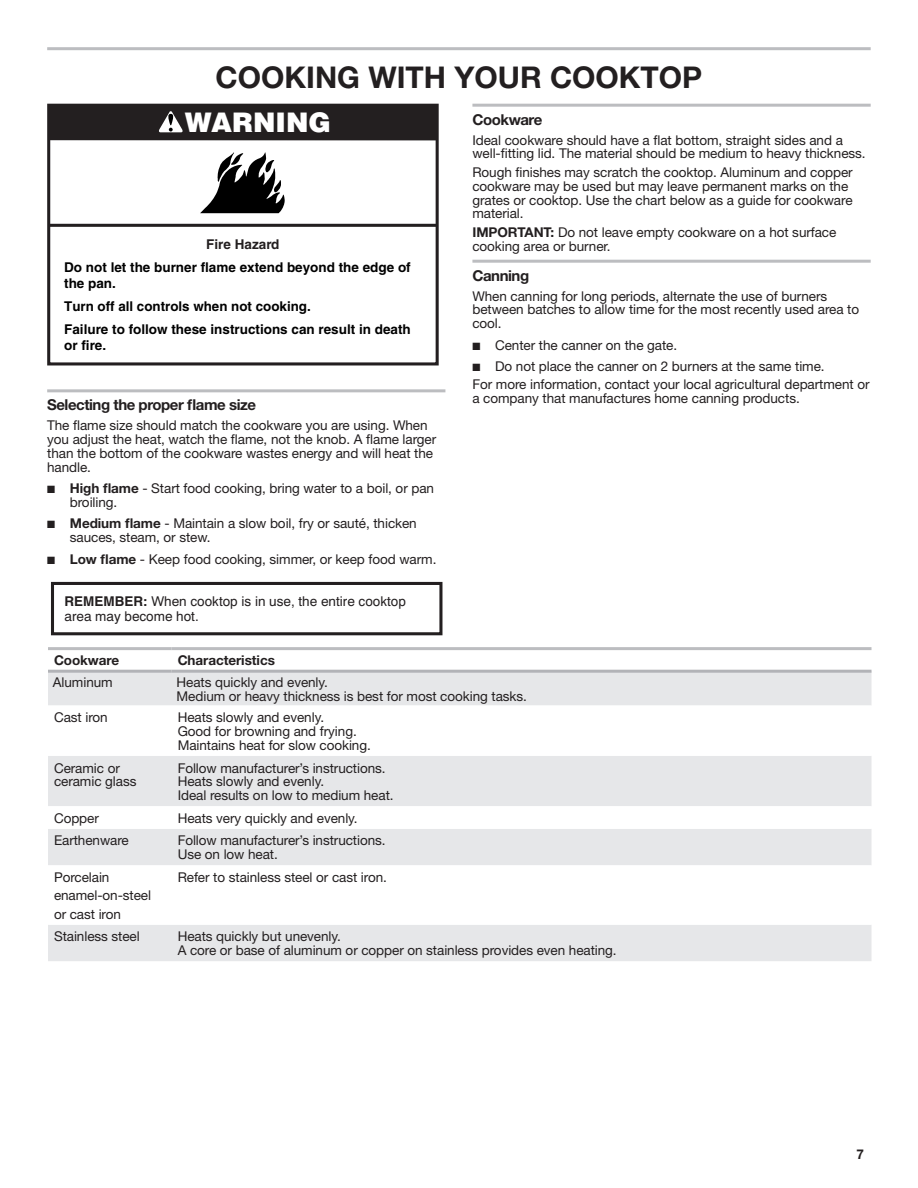
<style>
.page{position:relative;width:918px;height:1188px;background:#fff}
.page>*{position:absolute;margin:0;border:0;box-sizing:border-box;transform-origin:0 0}
.Heading_1_Cook{font:700 30px "Helvetica Neue";color:#231f20}
.t1{font:900 27px "Helvetica";color:#fff}
.Heading_3_Rules{font:700 15px "Helvetica Neue";letter-spacing:-.03em;color:#231f20}
.Body{font:13.5px/13.8px "Helvetica Neue";letter-spacing:-.005em;color:#231f20}
.t2{font:700 13.5px/23.2px "Helvetica";color:#000}
.Body_Bold{font:13.5px/13.8px "Helvetica Neue";letter-spacing:-.005em;color:#231f20}
.t3{font:13.5px/15.8px "Helvetica";color:#231f20}
.Body_Bold-2{font:700 13.5px "Helvetica Neue";letter-spacing:-.005em;color:#231f20}
.s1{font-weight:700}
.s2{color:#231f20}
</style>
<div class="page">
<hr style="left:47px;top:47px;width:824px;height:3px;background:#bcbdc0">
<hr style="left:49px;top:224px;width:388px;height:3px;background:#231f20">
<div style="left:47px;top:104px;width:392px;height:261px;border:3px solid #231f20"></div>
<div style="left:49px;top:104px;width:388px;height:36px;background:#231f20"></div>
<svg style="left:159px;top:111px;width:24px;height:21px"></svg>
<svg style="left:200px;top:152px;width:85px;height:61px"></svg>
<hr style="left:47px;top:389px;width:398px;height:3px;background:#bcbdc0">
<hr style="left:472px;top:104px;width:399px;height:3px;background:#bcbdc0">
<hr style="left:472px;top:260px;width:399px;height:3px;background:#bcbdc0">
<div style="left:51px;top:582px;width:391px;height:53px;border:3px solid #231f20"></div>
<div style="left:48px;top:673px;width:824px;height:288px;background:#e6e7e9"></div>
<svg style="left:48px;top:706px;width:824px;height:219px"></svg>
<hr style="left:48px;top:647px;width:124px;height:3px;background:#bcbdc0">
<hr style="left:172px;top:647px;width:700px;height:3px;background:#bcbdc0">
<hr style="left:48px;top:670px;width:124px;height:3px;background:#b2b3b7">
<hr style="left:172px;top:670px;width:700px;height:3px;background:#b2b3b7">
<h1 class="Heading_1_Cook" style="left:216px;top:59px;width:488px">COOKING WITH YOUR COOKTOP</h1>
<p class="t1" style="left:185px;top:105px;width:148px">WARNING</p>
<h3 class="Heading_3_Rules" style="left:472px;top:110px;width:71px">Cookware</h3>
<p class="Body" style="left:472px;top:133px;width:395px">Ideal cookware should have a flat bottom, straight sides and a well-fitting lid. The material should be medium to heavy thickness.</p>
<p class="Body" style="left:472px;top:165px;width:382px">Rough finishes may scratch the cooktop. Aluminum and copper cookware may be used but may leave permanent marks on the grates or cooktop. Use the chart below as a guide for cookware material.</p>
<p class="Body" style="left:472px;top:225px;width:365px"><span class="s1">IMPORTANT:</span> Do not leave empty cookware on a hot surface cooking area or burner.</p>
<h3 class="Heading_3_Rules" style="left:472px;top:266px;width:58px">Canning</h3>
<p class="Body" style="left:472px;top:289px;width:388px">When canning for long periods, alternate the use of burners between batches to allow time for the most recently used area to cool.</p>
<p class="Body" style="left:472px;top:338px;width:206px">■ Center the canner on the gate.</p>
<p class="Body" style="left:472px;top:359px;width:354px">■ Do not place the canner on 2 burners at the same time.</p>
<p class="Body" style="left:472px;top:378px;width:399px">For more information, contact your local agricultural department or a company that manufactures home canning products.</p>
<p class="t2" style="left:64px;top:232px;width:348px;text-indent:142px"><span class="s2">Fire Hazard<br></span>Do not let the burner flame extend beyond the edge of</p>
<p class="t2" style="left:64px;top:271px;width:348px">the pan.<br>Turn off all controls when not cooking.<br>Failure to follow these instructions can result in death</p>
<p class="t2" style="left:64px;top:334px;width:44px">or fire.</p>
<h3 class="Heading_3_Rules" style="left:47px;top:396px;width:210px">Selecting the proper flame size</h3>
<p class="Body" style="left:47px;top:418px;width:390px">The flame size should match the cookware you are using. When you adjust the heat, watch the flame, not the knob. A flame larger than the bottom of the cookware wastes energy and will heat the handle.</p>
<p class="Body" style="left:70px;top:481px;width:366px;text-indent:-23px">■ <span class="s1">High flame</span> - Start food cooking, bring water to a boil, or pan broiling.</p>
<p class="Body" style="left:70px;top:517px;width:348px;text-indent:-23px">■ <span class="s1">Medium flame</span> - Maintain a slow boil, fry or sauté, thicken sauces, steam, or stew.</p>
<p class="Body" style="left:47px;top:552px;width:391px">■ <span class="s1">Low flame</span> - Keep food cooking, simmer, or keep food warm.</p>
<p class="t3" style="left:65px;top:593px;width:343px"><span class="s1">REMEMBER:</span> When cooktop is in use, the entire cooktop area may become hot.</p>
<p class="Body_Bold-2" style="left:54px;top:652px;width:67px">Cookware</p>
<p class="Body_Bold-2" style="left:178px;top:652px;width:99px">Characteristics</p>
<p class="Body_Bold" style="left:53px;top:675px;width:61px">Aluminum</p>
<p class="Body" style="left:177px;top:675px;width:352px">Heats quickly and evenly.<br>Medium or heavy thickness is best for most cooking tasks.</p>
<p class="Body_Bold" style="left:54px;top:710px;width:55px">Cast iron</p>
<p class="Body" style="left:178px;top:710px;width:195px">Heats slowly and evenly.<br>Good for browning and frying.<br>Maintains heat for slow cooking.</p>
<p class="Body_Bold" style="left:54px;top:761px;width:84px">Ceramic or ceramic glass</p>
<p class="Body" style="left:178px;top:761px;width:217px">Follow manufacturer’s instructions.<br>Heats slowly and evenly.<br>Ideal results on low to medium heat.</p>
<p class="Body_Bold" style="left:54px;top:811px;width:46px">Copper</p>
<p class="Body" style="left:178px;top:811px;width:182px">Heats very quickly and evenly.</p>
<p class="Body_Bold" style="left:54px;top:834px;width:76px">Earthenware</p>
<p class="Body" style="left:178px;top:834px;width:209px">Follow manufacturer’s instructions.<br>Use on low heat.</p>
<p class="Body_Bold" style="left:54px;top:870px;width:57px">Porcelain</p>
<p class="Body_Bold" style="left:54px;top:888px;width:99px">enamel-on-steel</p>
<p class="Body_Bold" style="left:54px;top:907px;width:69px">or cast iron</p>
<p class="Body" style="left:178px;top:870px;width:211px">Refer to stainless steel or cast iron.</p>
<p class="Body_Bold" style="left:54px;top:929px;width:87px">Stainless steel</p>
<p class="Body" style="left:178px;top:929px;width:441px">Heats quickly but unevenly.<br>A core or base of aluminum or copper on stainless provides even heating.</p>
<p class="Body_Bold-2" style="left:856px;top:1146px;width:9px">7</p>
</div>
